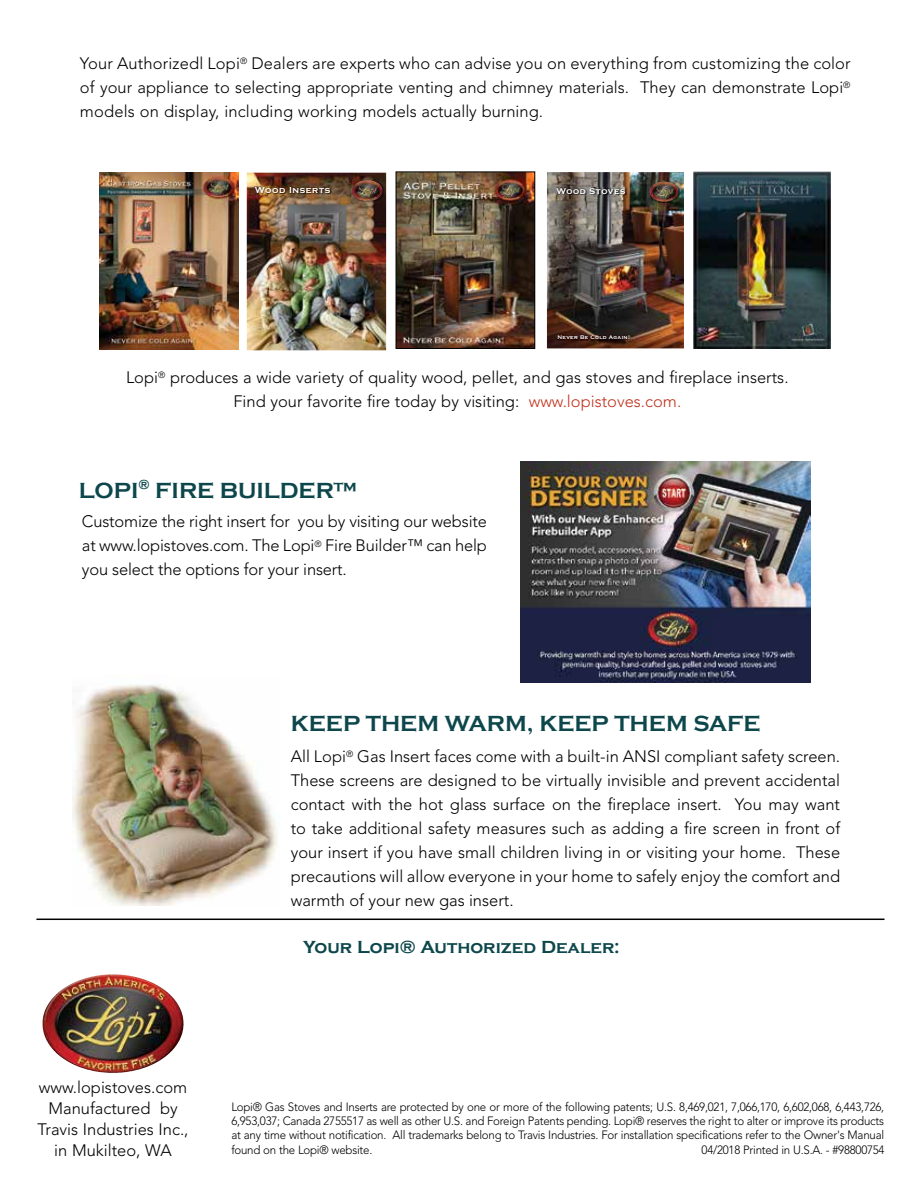
<style>
.page{position:relative;width:918px;height:1188px;background:#fff}
.page>*{position:absolute;margin:0;border:0;box-sizing:border-box;transform-origin:0 0}
.t1{font:700 22.5px "Copperplate Gothic";color:#0d474b}
.t2{font:700 18px "Copperplate Gothic";color:#0d474b}
.t3{font:300 16.5px/24px "Avenir LT Std";color:#000;text-align:justify}
.t4{font:300 12px/14.4px "Avenir LT Std";letter-spacing:-.02em;color:#000;text-align:justify;scale:.96 1}
.t5{font:700 9px "Copperplate Gothic";letter-spacing:.06em;color:#fff}
.t6{font:700 8.7px "Copperplate Gothic";letter-spacing:.06em;color:#fff}
.t7{font:700 5.4px "Copperplate Gothic";letter-spacing:.06em;color:#fff}
.s1{color:#c0311a}
</style>
<div class="page">
<hr style="left:36px;top:919px;width:849px;height:1px;background:#000">
<img style="left:43px;top:974px;width:72px;height:72px">
<img style="left:72px;top:684px;width:206px;height:222px">
<img style="left:99px;top:172px;width:139px;height:178px">
<img style="left:398px;top:174px;width:135px;height:173px">
<div style="left:396px;top:172px;width:139px;height:177px;border:1px solid #000100"></div>
<img style="left:694px;top:172px;width:136px;height:176px">
<img style="left:247px;top:173px;width:139px;height:177px">
<img style="left:254px;top:187px;width:77px;height:7px">
<img style="left:352px;top:179px;width:32px;height:24px">
<img style="left:352px;top:180px;width:16px;height:15px">
<img style="left:547px;top:172px;width:137px;height:176px">
<img style="left:556px;top:188px;width:70px;height:7px">
<img style="left:649px;top:181px;width:31px;height:22px">
<img style="left:650px;top:182px;width:19px;height:20px">
<img style="left:558px;top:336px;width:73px;height:4px">
<img style="left:520px;top:461px;width:290px;height:222px">
<p class="t3" style="left:80px;top:51px;width:772px">Your Authorizedl Lopi<sup>®</sup> Dealers are experts who can advise you on everything from customizing the color of your appliance to selecting appropriate venting and chimney materials. They can demonstrate Lopi<sup>® </sup>models on display, including working models actually burning.</p>
<p class="t5" style="left:255px;top:185px;width:77px">Wood Inserts</p>
<p class="t6" style="left:556px;top:186px;width:70px">Wood Stoves</p>
<p class="t7" style="left:557px;top:335px;width:74px">Never Be Cold Again!</p>
<p class="t3" style="left:126px;top:365px;width:664px;text-align:center">Lopi<sup>®</sup> produces a wide variety of quality wood, pellet, and gas stoves and fireplace inserts.<br>Find your favorite fire today by visiting: <span class="s1">www.lopistoves.com.</span></p>
<h1 class="t1" style="left:79px;top:478px;width:279px">LOPI<sup>®</sup> FIRE BUILDER™</h1>
<p class="t3" style="left:82px;top:509px;width:407px">Customize the right insert for you by visiting our website at www.lopistoves.com. The Lopi<sup>®</sup> Fire Builder™ can help you select the options for your insert.</p>
<h1 class="t1" style="left:291px;top:711px;width:471px">KEEP THEM WARM, KEEP THEM SAFE</h1>
<p class="t3" style="left:291px;top:744px;width:551px">All Lopi<sup>®</sup> Gas Insert faces come with a built-in ANSI compliant safety screen.<br>These screens are designed to be virtually invisible and prevent accidental contact with the hot glass surface on the fireplace insert. You may want to take additional safety measures such as adding a fire screen in front of your insert if you have small children living in or visiting your home. These precautions will allow everyone in your home to safely enjoy the comfort and warmth of your new gas insert.</p>
<p class="t2" style="left:303px;top:937px;width:318px">Your Lopi® Authorized Dealer:</p>
<p class="t3" style="left:38px;top:1077px;width:152px;line-height:21px;text-align:center">www.lopistoves.com<br>Manufactured by<br>Travis Industries Inc., in Mukilteo, WA</p>
<p class="t4" style="left:231px;top:1099px;width:682px">Lopi® Gas Stoves and Inserts are protected by one or more of the following patents; U.S. 8,469,021, 7,066,170, 6,602,068, 6,443,726, 6,953,037; Canada 2755517 as well as other U.S. and Foreign Patents pending. Lopi® reserves the right to alter or improve its products at any time without notification. All trademarks belong to Travis Industries. For installation specifications refer to the Owner's Manual found on the Lopi® website.</p>
<p class="t4" style="left:702px;top:1143px;width:192px">04/2018 Printed in U.S.A. - #98800754</p>
</div>
